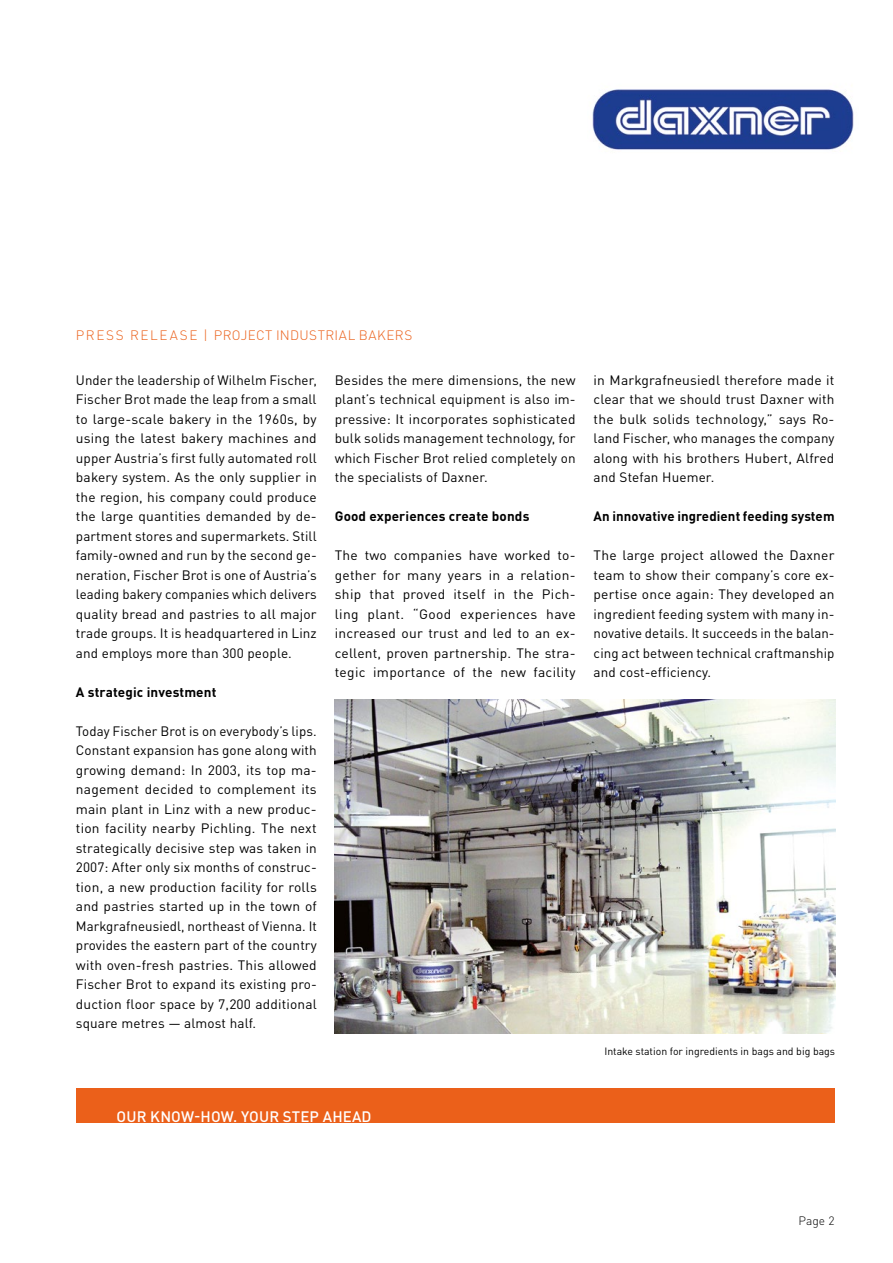
<style>
.page{position:relative;width:893px;height:1263px;background:#fff}
.page>*{position:absolute;margin:0;border:0;box-sizing:border-box;transform-origin:0 0}
.t1{font:500 15px "DINOT";letter-spacing:.01em;color:#fff}
.t2{font:13.5px/19.5px "DINOT";letter-spacing:.01em;color:#000;text-align:justify}
.t3{font:700 13.5px "DINOT";letter-spacing:.01em;color:#000}
.t4{font:300 13.5px "DINOT";letter-spacing:.04em;color:#eb601a}
.t5{font:300 12px "DINOT";color:#000}
.t6{font:10.5px "DINOT";color:#000}
</style>
<div class="page">
<div style="left:76px;top:1089px;width:759px;height:34px;background:#eb601a"></div>
<img style="left:335px;top:699px;width:500px;height:334px">
<img style="left:592px;top:89px;width:262px;height:61px">
<p class="t4" style="left:76px;top:327px;width:338px">PRESS RELE A SE | PROJECT INDUSTRIAL BAKERS</p>
<p class="t2" style="left:76px;top:370px;width:242px">Under the leadership of Wilhelm Fischer, Fischer Brot made the leap from a small to large-scale bakery in the 1960s, by using the latest bakery machines and upper Austria’s first fully automated roll bakery system. As the only supplier in the region, his company could produce the large quantities demanded by de&shy;partment stores and supermarkets. Still family-owned and run by the second ge&shy;neration, Fischer Brot is one of Austria’s leading bakery companies which delivers quality bread and pastries to all major trade groups. It is headquartered in Linz and employs more than 300 people.</p>
<p class="t3" style="left:76px;top:683px;width:142px">A strategic investment</p>
<p class="t2" style="left:76px;top:721px;width:243px">Today Fischer Brot is on everybody’s lips.<br>Constant expansion has gone along with growing demand: In 2003, its top ma&shy;nagement decided to complement its main plant in Linz with a new produc&shy;tion facility nearby Pichling. The next strategically decisive step was taken in 2007: After only six months of construc&shy;tion, a new production facility for rolls and pastries started up in the town of Markgrafneusiedl, northeast of Vienna. It provides the eastern part of the country with oven-fresh pastries. This allowed Fischer Brot to expand its existing pro&shy;duction floor space by 7,200 additional square metres — almost half.</p>
<p class="t2" style="left:335px;top:370px;width:242px">Besides the mere dimensions, the new plant’s technical equipment is also im&shy;pressive: It incorporates sophisticated bulk solids management technology, for which Fischer Brot relied completely on the specialists of Daxner.</p>
<p class="t3" style="left:335px;top:507px;width:196px">Good experiences create bonds</p>
<p class="t2" style="left:335px;top:545px;width:242px">The two companies have worked to&shy;gether for many years in a relation&shy;ship that proved itself in the Pich&shy;ling plant. “Good experiences have increased our trust and led to an ex&shy;cellent, proven partnership. The stra&shy;tegic importance of the new facility</p>
<p class="t2" style="left:594px;top:370px;width:242px">in Markgrafneusiedl therefore made it clear that we should trust Daxner with the bulk solids technology,” says Ro&shy;land Fischer, who manages the company along with his brothers Hubert, Alfred and Stefan Huemer.</p>
<p class="t3" style="left:594px;top:507px;width:242px">An innovative ingredient feeding system</p>
<p class="t2" style="left:594px;top:545px;width:242px">The large project allowed the Daxner team to show their company’s core ex&shy;pertise once again: They developed an ingredient feeding system with many in&shy;novative details. It succeeds in the balan&shy;cing act between technical craftmanship and cost-efficiency.</p>
<p class="t6" style="left:604px;top:1044px;width:232px">Intake station for ingredients in bags and big bags</p>
<p class="t1" style="left:117px;top:1107px;width:256px">OUR KNOW-HOW. YOUR STEP AHEAD</p>
<p class="t5" style="left:798px;top:1214px;width:38px">Page 2</p>
</div>
